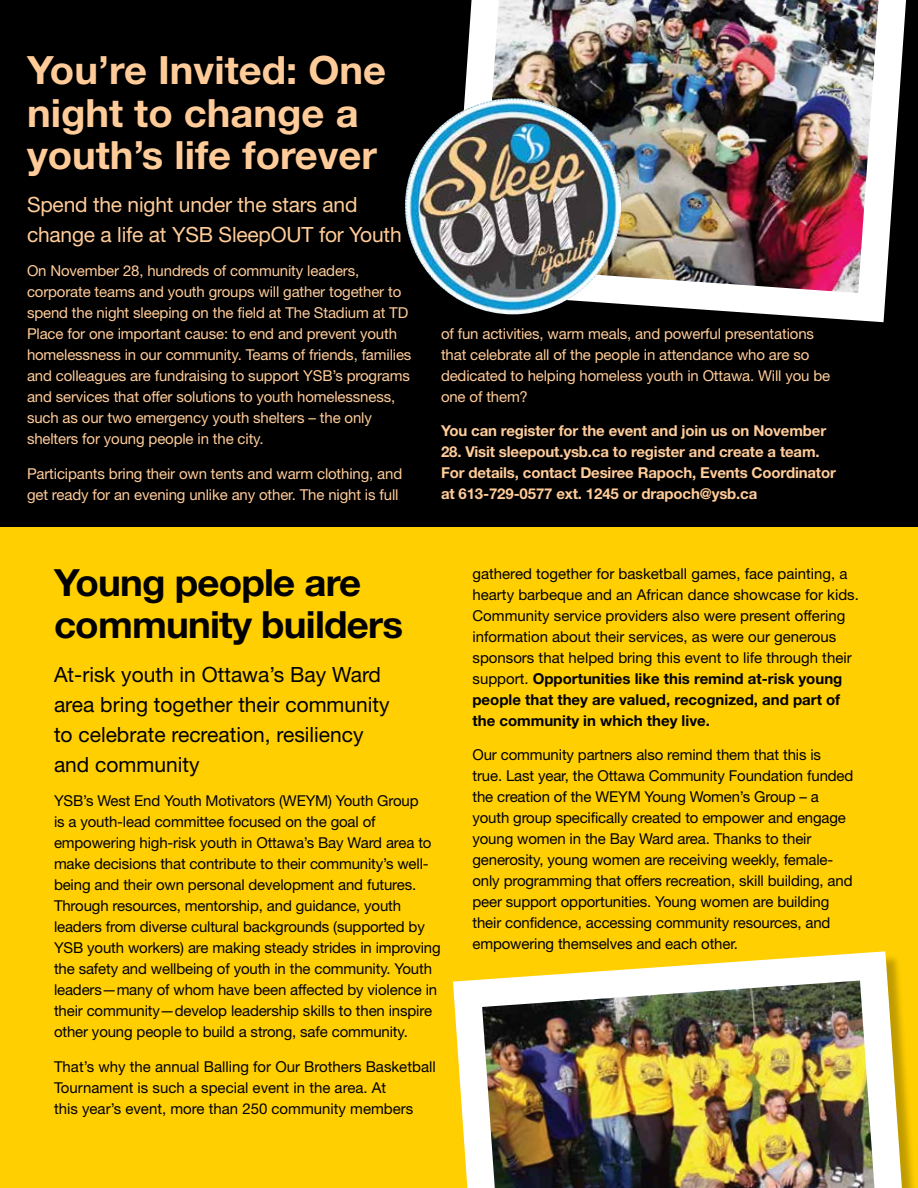
<style>
.page{position:relative;width:918px;height:1188px;background:#fff}
.page>*{position:absolute;margin:0;border:0;box-sizing:border-box;transform-origin:0 0}
.t1{font:700 39px/42px "Helvetica Neue";color:#fc9}
.t2{font:700 37.5px/42px "Helvetica Neue";letter-spacing:-.02em;color:#000}
.t3{font:21px/30px "Helvetica Neue";color:#000}
.t4{font:21px/30px "Helvetica Neue";letter-spacing:-.01em;color:#fc9}
.t5{font:15px/21px "Helvetica Neue";letter-spacing:-.01em;color:#000}
.t6{font:15px/21px "Helvetica Neue";letter-spacing:-.01em;color:#fc9}
.t7{font:700 15px/21px "Helvetica Neue";letter-spacing:-.01em;color:#fc9}
.s1{font-weight:700}
</style>
<div class="page">
<div style="left:0;top:526px;width:918px;height:662px;background:#ffcf01"></div>
<div style="left:0;top:0;width:918px;height:526px;background:#000"></div>
<img style="left:437px;top:0;width:469px;height:323px">
<img style="left:453px;top:951px;width:461px;height:237px">
<img style="left:405px;top:98px;width:216px;height:216px;border-radius:108px">
<h1 class="t1" style="left:27px;top:49px;width:361px">You’re Invited: One night to change a youth’s life forever</h1>
<h3 class="t4" style="left:27px;top:189px;width:376px">Spend the night under the stars and change a life at YSB SleepOUT for Youth</h3>
<p class="t6" style="left:27px;top:260px;width:386px">On November 28, hundreds of community leaders, corporate teams and youth groups will gather together to spend the night sleeping on the field at The Stadium at TD Place for one important cause: to end and prevent youth homelessness in our community. Teams of friends, families and colleagues are fundraising to support YSB’s programs and services that offer solutions to youth homelessness, such as our two emergency youth shelters – the only shelters for young people in the city.</p>
<p class="t6" style="left:27px;top:463px;width:377px">Participants bring their own tents and warm clothing, and get ready for an evening unlike any other. The night is full</p>
<p class="t6" style="left:441px;top:323px;width:391px">of fun activities, warm meals, and powerful presentations that celebrate all of the people in attendance who are so dedicated to helping homeless youth in Ottawa. Will you be one of them?</p>
<p class="t7" style="left:441px;top:420px;width:387px">You can register for the event and join us on November</p>
<p class="t7" style="left:441px;top:441px;width:396px">28. Visit sleepout.ysb.ca to register and create a team.<br>For details, contact Desiree Rapoch, Events Coordinator at 613-729-0577 ext. 1245 or drapoch@ysb.ca</p>
<h2 class="t2" style="left:54px;top:561px;width:351px">Young people are community builders</h2>
<h3 class="t3" style="left:54px;top:659px;width:337px">At-risk youth in Ottawa’s Bay Ward area bring together their community to celebrate recreation, resiliency and community</h3>
<p class="t5" style="left:54px;top:790px;width:388px">YSB’s West End Youth Motivators (WEYM) Youth Group<br>is a youth-lead committee focused on the goal of empowering high-risk youth in Ottawa’s Bay Ward area to make decisions that contribute to their community’s well&shy;being and their own personal development and futures.<br>Through resources, mentorship, and guidance, youth leaders from diverse cultural backgrounds (supported by YSB youth workers) are making steady strides in improving the safety and wellbeing of youth in the community. Youth leaders—many of whom have been affected by violence in their community—develop leadership skills to then inspire other young people to build a strong, safe community.</p>
<p class="t5" style="left:54px;top:1056px;width:383px">That’s why the annual Balling for Our Brothers Basketball<br>Tournament is such a special event in the area. At<br>this year’s event, more than 250 community members</p>
<p class="t5" style="left:472px;top:563px;width:388px">gathered together for basketball games, face painting, a hearty barbeque and an African dance showcase for kids.<br>Community service providers also were present offering information about their services, as were our generous sponsors that helped bring this event to life through their support. <span class="s1">Opportunities like this remind at-risk young people that they are valued, recognized, and part of the community in which they live.</span></p>
<p class="t5" style="left:472px;top:744px;width:382px">Our community partners also remind them that this is true. Last year, the Ottawa Community Foundation funded the creation of the WEYM Young Women’s Group – a youth group specifically created to empower and engage young women in the Bay Ward area. Thanks to their generosity, young women are receiving weekly, female&shy;only programming that offers recreation, skill building, and peer support opportunities. Young women are building their confidence, accessing community resources, and empowering themselves and each other.</p>
</div>
